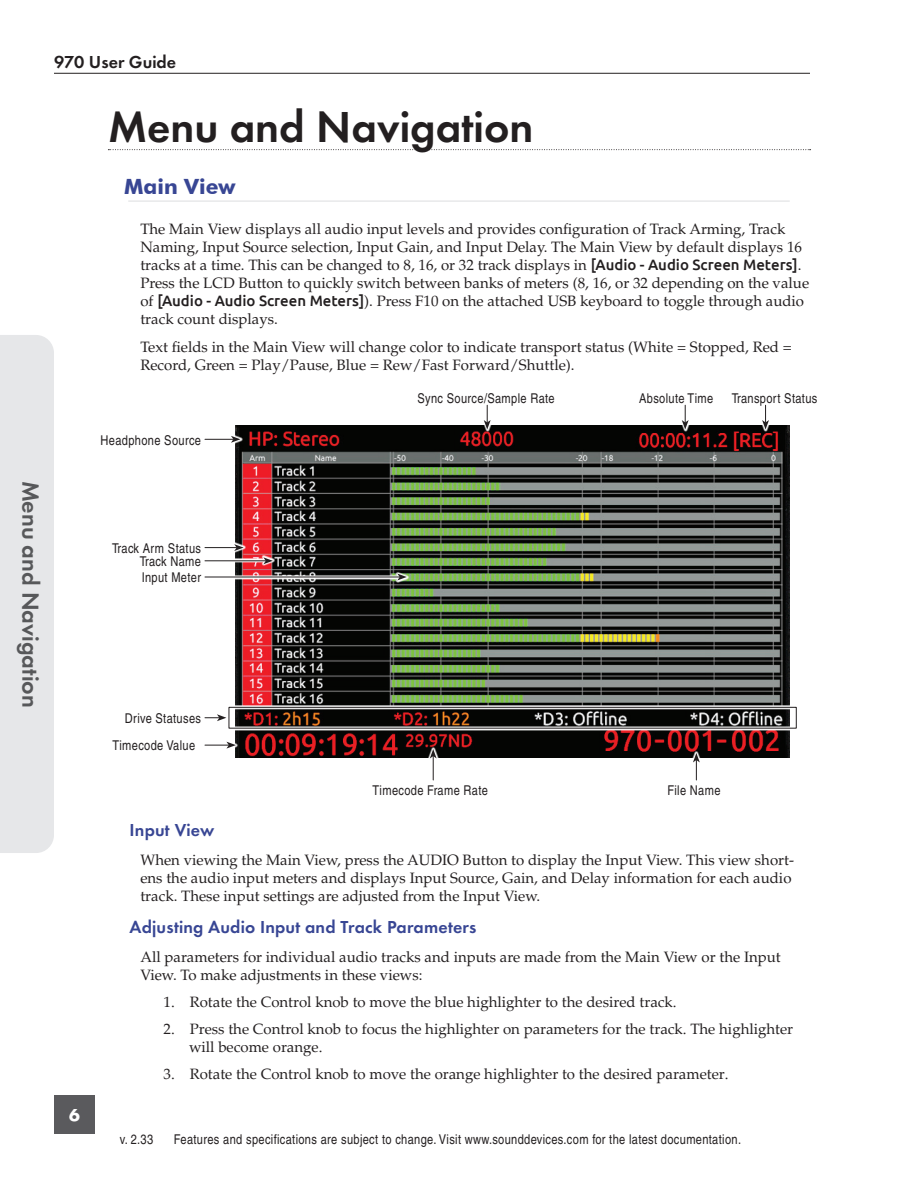
<style>
.page{position:relative;width:918px;height:1188px;background:#fff}
.page>*{position:absolute;margin:0;border:0;box-sizing:border-box;transform-origin:0 0}
.t1{font:45px "Futura T Dem";color:#231f20}
.t2{font:24px "Futura T Dem";color:#57585a}
.t3{font:700 21px "Futura BT";color:#384694}
.t4{font:18px "Futura T Dem";letter-spacing:.01em;color:#384694}
.t5{font:18px "Futura T Dem";color:#231f20}
.t6{font:700 18px "Futura T";color:#fff}
.t7{font:15px/18px "Palatino";color:#231f20}
.t8{font:15px/18px "Palatino Linotype";color:#231f20}
.t9{font:condensed 13.5px/13.2px "Helvetica";letter-spacing:.025em;color:#231f20;text-align:right}
.s1{font-family:"Ubuntu";font-weight:500}
</style>
<div class="page">
<div style="left:54px;top:1095px;width:41px;height:39px;background:#5a5a5d"></div>
<div style="left:0;top:335px;width:54px;height:518px;background:#e6e7e9"></div>
<hr style="left:54px;top:73px;width:756px;height:1px;background:#231f20">
<svg style="left:108px;top:149px;width:703px;height:1px"></svg>
<hr style="left:128px;top:201px;width:662px;height:1px;background:#dcdddf">
<img style="left:236px;top:426px;width:553px;height:332px">
<svg style="left:204px;top:434px;width:39px;height:11px"></svg>
<svg style="left:205px;top:436px;width:35px;height:7px"></svg>
<svg style="left:204px;top:542px;width:42px;height:11px"></svg>
<hr style="left:205px;top:547px;width:32px;height:1px;background:#231f20">
<svg style="left:234px;top:544px;width:10px;height:7px"></svg>
<svg style="left:204px;top:555px;width:71px;height:11px"></svg>
<hr style="left:205px;top:560px;width:61px;height:1px;background:#231f20">
<svg style="left:263px;top:557px;width:10px;height:7px"></svg>
<svg style="left:204px;top:571px;width:205px;height:11px"></svg>
<hr style="left:205px;top:577px;width:195px;height:1px;background:#231f20">
<svg style="left:397px;top:574px;width:10px;height:6px"></svg>
<svg style="left:204px;top:740px;width:34px;height:11px"></svg>
<svg style="left:205px;top:742px;width:31px;height:7px"></svg>
<svg style="left:205px;top:714px;width:21px;height:7px"></svg>
<svg style="left:428px;top:747px;width:11px;height:34px"></svg>
<svg style="left:430px;top:749px;width:7px;height:31px"></svg>
<svg style="left:482px;top:404px;width:11px;height:28px"></svg>
<svg style="left:484px;top:405px;width:7px;height:25px"></svg>
<svg style="left:680px;top:404px;width:11px;height:28px"></svg>
<svg style="left:682px;top:405px;width:7px;height:25px"></svg>
<svg style="left:760px;top:404px;width:11px;height:28px"></svg>
<svg style="left:762px;top:405px;width:7px;height:25px"></svg>
<svg style="left:691px;top:751px;width:11px;height:30px"></svg>
<svg style="left:693px;top:753px;width:7px;height:27px"></svg>
<svg style="left:226px;top:705px;width:571px;height:26px"></svg>
<div style="left:229px;top:707px;width:568px;height:22px;border:1px solid #231f20"></div>
<p class="t5" style="left:54px;top:51px;width:124px">970 User Guide</p>
<h2 class="t2" style="left:45px;top:481px;width:228px;rotate:90deg">Menu and Navigation</h2>
<h1 class="t1" style="left:108px;top:100px;width:427px">Menu and Navigation</h1>
<h3 class="t3" style="left:124px;top:174px;width:113px">Main View</h3>
<p class="t7" style="left:140px;top:220px;width:670px">The Main View displays all audio input levels and provides configuration of Track Arming, Track Naming, Input Source selection, Input Gain, and Input Delay. The Main View by default displays 16 tracks at a time. This can be changed to 8, 16, or 32 track displays in <span class="s1">[Audio - Audio Screen Meters]</span>.<br>Press the LCD Button to quickly switch between banks of meters (8, 16, or 32 depending on the value of <span class="s1">[Audio - Audio Screen Meters]</span>). Press F10 on the attached USB keyboard to toggle through audio track count displays.</p>
<p class="t7" style="left:140px;top:339px;width:653px">Text fields in the Main View will change color to indicate transport status (White = Stopped, Red =<br>Record, Green = Play/Pause, Blue = Rew/Fast Forward/Shuttle).</p>
<p class="t9" style="left:101px;top:433px;width:102px">Headphone Source</p>
<p class="t9" style="left:112px;top:541px;width:90px">Track Arm Status<br>Track Name</p>
<p class="t9" style="left:142px;top:571px;width:61px">Input Meter</p>
<p class="t9" style="left:418px;top:391px;width:139px">Sync Source/Sample Rate</p>
<p class="t9" style="left:639px;top:391px;width:76px">Absolute Time</p>
<p class="t9" style="left:732px;top:391px;width:87px">Transport Status</p>
<p class="t6" style="left:69px;top:1105px;width:12px">6</p>
<p class="t9" style="left:125px;top:712px;width:78px">Drive Statuses</p>
<p class="t9" style="left:112px;top:739px;width:84px">Timecode Value</p>
<p class="t9" style="left:373px;top:784px;width:117px">Timecode Frame Rate</p>
<p class="t9" style="left:667px;top:784px;width:55px">File Name</p>
<p class="t4" style="left:130px;top:819px;width:86px">Input View</p>
<p class="t7" style="left:140px;top:851px;width:655px">When viewing the Main View, press the AUDIO Button to display the Input View. This view short&shy;ens the audio input meters and displays Input Source, Gain, and Delay information for each audio track. These input settings are adjusted from the Input View.</p>
<p class="t4" style="left:130px;top:916px;width:348px">Adjusting Audio Input and Track Parameters</p>
<p class="t7" style="left:140px;top:948px;width:642px">All parameters for individual audio tracks and inputs are made from the Main View or the Input<br>View. To make adjustments in these views:</p>
<p class="t8" style="left:164px;top:993px;width:515px">1. Rotate the Control knob to move the blue highlighter to the desired track.</p>
<p class="t8" style="left:189px;top:1019px;width:606px;text-indent:-26px">2. Press the Control knob to focus the highlighter on parameters for the track. The highlighter will become orange.</p>
<p class="t8" style="left:164px;top:1064px;width:567px">3. Rotate the Control knob to move the orange highlighter to the desired parameter.</p>
<p class="t9" style="left:120px;top:1133px;width:35px">v. 2.33</p>
<p class="t9" style="left:174px;top:1133px;width:569px">Features and specifications are subject to change. Visit www.sounddevices.com for the latest documentation.</p>
</div>
